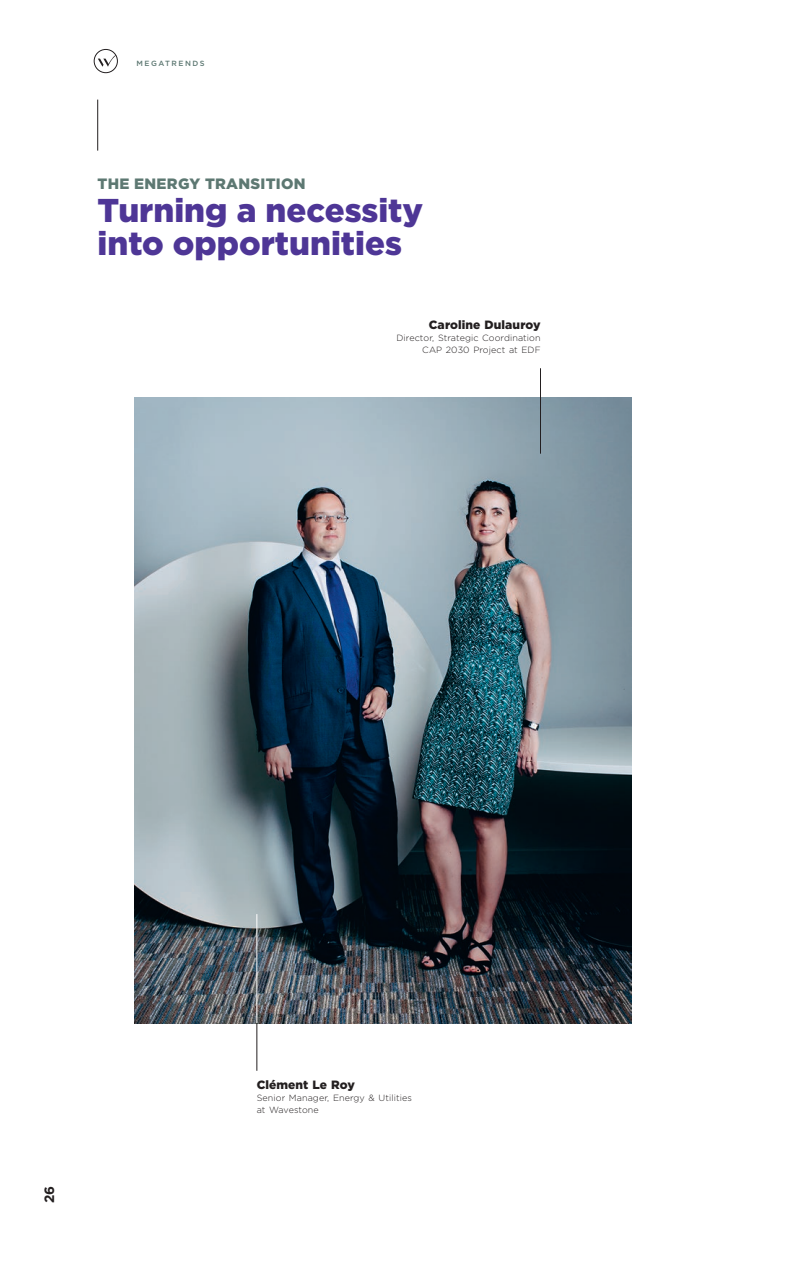
<style>
.page{position:relative;width:787px;height:1263px;background:#fff}
.page>*{position:absolute;margin:0;border:0;box-sizing:border-box;transform-origin:0 0}
.t1{font:900 33px/33px "Gotham";color:#4e3696}
.t2{font:900 15px "Gotham";letter-spacing:.02em;color:#5d7872}
.t3{font:700 13.5px "Gotham";color:#231f20}
.t4{font:900 12px "Gotham";letter-spacing:.01em;color:#231f20}
.t5{font:300 9px/12px "Gotham";letter-spacing:.01em;color:#231f20}
.t6{font:500 7.5px "Gotham";letter-spacing:.2em;color:#5d7872}
</style>
<div class="page">
<svg style="left:98px;top:55px;width:18px;height:12px"></svg>
<div style="left:94px;top:49px;width:24px;height:24px;border:1px solid #231f20;border-radius:50%"></div>
<hr style="left:97px;top:100px;width:1px;height:51px;background:#231f20">
<hr style="left:256px;top:1023px;width:1px;height:48px;background:#231f20">
<img style="left:134px;top:398px;width:497px;height:625px">
<hr style="left:540px;top:368px;width:1px;height:86px;background:#231f20">
<hr style="left:256px;top:914px;width:1px;height:109px;background:#fff">
<p class="t6" style="left:136px;top:58px;width:69px">MEGATRENDS</p>
<h2 class="t2" style="left:97px;top:173px;width:210px">THE ENERGY TRANSITION</h2>
<h1 class="t1" style="left:97px;top:194px;width:327px">Turning a necessity into opportunities</h1>
<h3 class="t4" style="left:429px;top:316px;width:113px">Caroline Dulauroy</h3>
<p class="t5" style="left:396px;top:331px;width:146px;text-align:right">Director, Strategic Coordination<br>CAP 2030 Project at EDF</p>
<h3 class="t3" style="left:40px;top:1203px;width:19px;rotate:-90deg">26</h3>
<h3 class="t4" style="left:257px;top:1076px;width:100px">Clément Le Roy</h3>
<p class="t5" style="left:257px;top:1091px;width:157px">Senior Manager, Energy &amp; Utilities at Wavestone</p>
</div>
